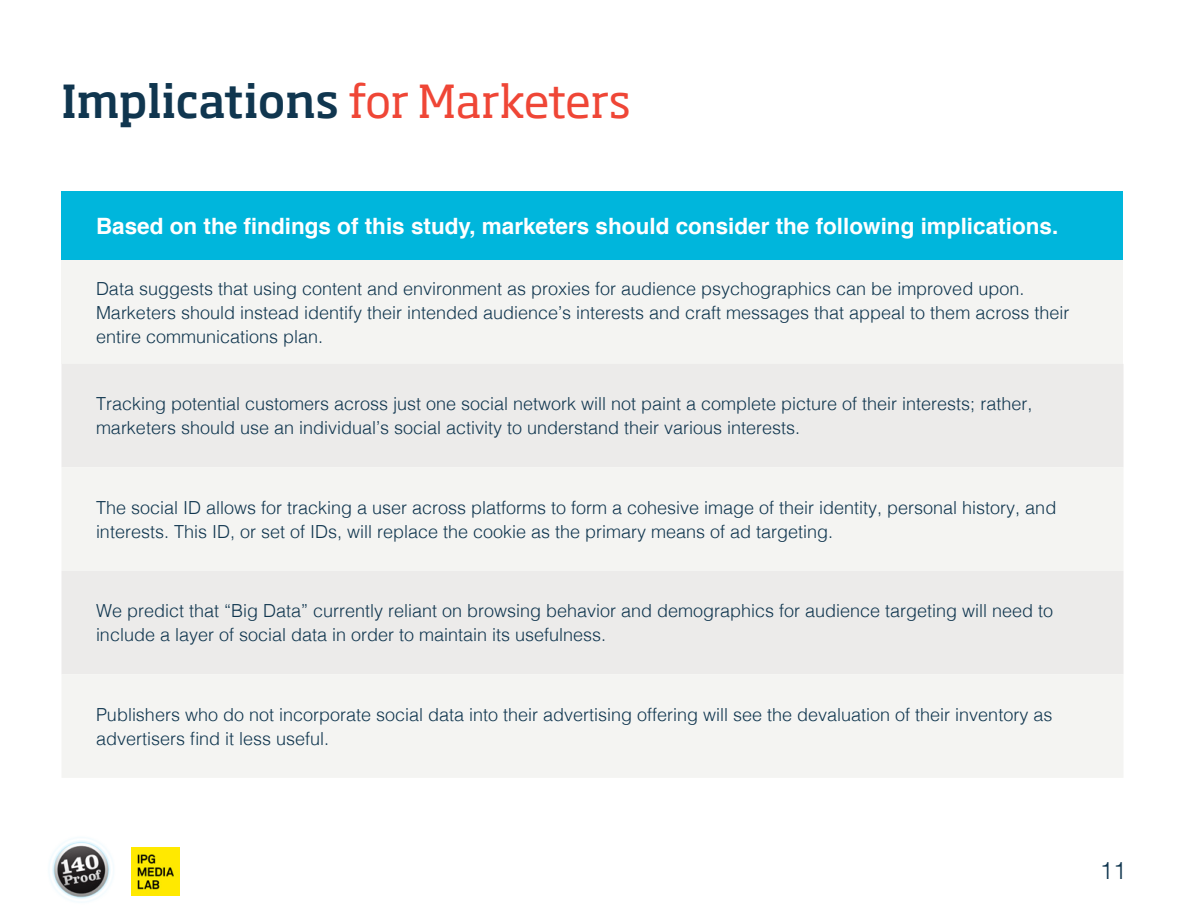
<style>
.page{position:relative;width:1188px;height:918px;background:#fff}
.page>*{position:absolute;margin:0;border:0;box-sizing:border-box;transform-origin:0 0}
.t1{font:500 45px "Soho Std";letter-spacing:-.005em;color:#10364f}
.t2{font:300 24px "Helvetica";color:#10364f}
.t3{font:700 22.5px "Helvetica";color:#fff}
.t4{font:300 18px/24px "Helvetica";color:#10364f}
.s1{font-weight:400;color:#ef4636}
</style>
<div class="page">
<img style="left:50px;top:840px;width:61px;height:59px">
<img style="left:131px;top:848px;width:48px;height:48px">
<div style="left:62px;top:191px;width:1062px;height:69px;background:#00b6dc"></div>
<div style="left:62px;top:260px;width:1062px;height:104px;background:#f4f4f2"></div>
<div style="left:62px;top:364px;width:1062px;height:103px;background:#ecebea"></div>
<svg style="left:62px;top:467px;width:1062px;height:311px;fill:#f4f4f2"></svg>
<h1 class="t1" style="left:62px;top:72px;width:571px">Implications <span class="s1">for Marketers</span></h1>
<p class="t3" style="left:96px;top:208px;width:964px">Based on the findings of this study, marketers should consider the following implications.</p>
<p class="t4" style="left:96px;top:275px;width:975px">Data suggests that using content and environment as proxies for audience psychographics can be improved upon.<br>Marketers should instead identify their intended audience’s interests and craft messages that appeal to them across their entire communications plan.</p>
<p class="t4" style="left:96px;top:390px;width:938px">Tracking potential customers across just one social network will not paint a complete picture of their interests; rather, marketers should use an individual’s social activity to understand their various interests.</p>
<p class="t4" style="left:96px;top:494px;width:962px">The social ID allows for tracking a user across platforms to form a cohesive image of their identity, personal history, and interests. This ID, or set of IDs, will replace the cookie as the primary means of ad targeting.</p>
<p class="t4" style="left:96px;top:597px;width:959px">We predict that “Big Data” currently reliant on browsing behavior and demographics for audience targeting will need to include a layer of social data in order to maintain its usefulness.</p>
<p class="t4" style="left:96px;top:701px;width:958px">Publishers who do not incorporate social data into their advertising offering will see the devaluation of their inventory as advertisers find it less useful.</p>
<h2 class="t2" style="left:1100px;top:850px;width:28px">11</h2>
</div>
